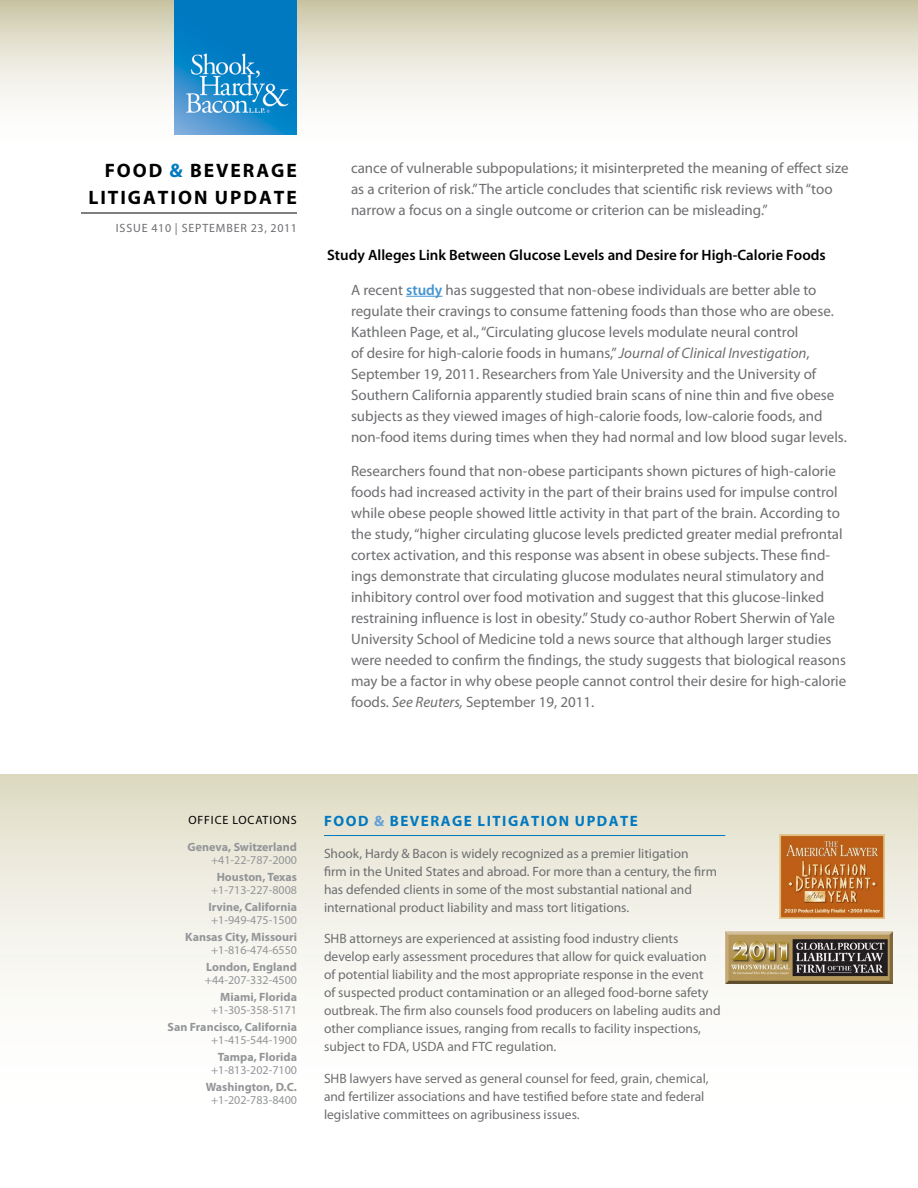
<style>
.page{position:relative;width:918px;height:1188px;background:#fff}
.page>*{position:absolute;margin:0;border:0;box-sizing:border-box;transform-origin:0 0}
.t1{font:700 19.5px/27px "Myriad Pro";letter-spacing:.1em;color:#000}
.t2{font:15px/21px "Myriad Pro";color:#6d6e71}
.t3{font:600 15px "Myriad Pro";color:#000}
.t4{font:700 15px "Myriad Pro";letter-spacing:.1em;color:#0079c1}
.t5{font:13.5px/18px "Myriad Pro";color:#6d6e71}
.t6{font:700 12px "Myriad Pro";color:#939598}
.t7{font:12px "Myriad Pro";color:#939598}
.t8{font:12px "Myriad Pro";letter-spacing:.07em;color:#6d6e71}
.t9{font:12px "Myriad Pro";color:#000}
.s1{color:#0079c1}
.s2{font-weight:600;color:#4594d0}
.s3{font-style:italic}
.s4{color:#63a0d6}
</style>
<div class="page">
<svg style="left:0;top:0;width:918px;height:135px"></svg>
<hr style="left:81px;top:213px;width:216px;height:1px;background:#000">
<img style="left:175px;top:0;width:122px;height:135px">
<hr style="left:406px;top:296px;width:36px;height:1px;background:#4594d0">
<div style="left:1px;top:774px;width:917px;height:414px;background:linear-gradient(to bottom,#e5e2cf,#fff)"></div>
<hr style="left:324px;top:835px;width:401px;height:1px;background:#0079c1">
<img style="left:780px;top:834px;width:105px;height:85px">
<img style="left:725px;top:931px;width:167px;height:52px">
<h1 class="t1" style="left:88px;top:156px;width:210px;text-indent:16px">Food <span class="s1">&amp;</span> Beverage<br>Litigation UPDATE</h1>
<p class="t8" style="left:116px;top:221px;width:183px">Issue 410 | SEPTEMBER 23, 2011</p>
<p class="t2" style="left:351px;top:157px;width:499px">cance of vulnerable subpopulations; it misinterpreted the meaning of effect size as a criterion of risk.” The article concludes that scientific risk reviews with “too narrow a focus on a single outcome or criterion can be misleading.”</p>
<p class="t3" style="left:327px;top:246px;width:500px">Study Alleges Link Between Glucose Levels and Desire for High-Calorie Foods</p>
<p class="t2" style="left:351px;top:279px;width:497px">A recent <span class="s2">study</span> has suggested that non-obese individuals are better able to regulate their cravings to consume fattening foods than those who are obese.<br>Kathleen Page, et al., “Circulating glucose levels modulate neural control<br>of desire for high-calorie foods in humans,” <span class="s3">Journal of Clinical Investigation</span>, September 19, 2011. Researchers from Yale University and the University of Southern California apparently studied brain scans of nine thin and five obese subjects as they viewed images of high-calorie foods, low-calorie foods, and non-food items during times when they had normal and low blood sugar levels.</p>
<p class="t2" style="left:351px;top:460px;width:497px">Researchers found that non-obese participants shown pictures of high-calorie foods had increased activity in the part of their brains used for impulse control while obese people showed little activity in that part of the brain. According to the study, “higher circulating glucose levels predicted greater medial prefrontal cortex activation, and this response was absent in obese subjects. These find&shy;ings demonstrate that circulating glucose modulates neural stimulatory and inhibitory control over food motivation and suggest that this glucose-linked restraining influence is lost in obesity.” Study co-author Robert Sherwin of Yale University School of Medicine told a news source that although larger studies were needed to confirm the findings, the study suggests that biological reasons may be a factor in why obese people cannot control their desire for high-calorie foods. <span class="s3">See Reuters,</span> September 19, 2011.</p>
<p class="t9" style="left:188px;top:812px;width:8px">offic</p>
<p class="t9" style="left:222px;top:812px;width:18px">e location</p>
<p class="t9" style="left:291px;top:812px;width:7px">s</p>
<p class="t6" style="left:188px;top:839px;width:111px">Geneva, Switzerland</p>
<p class="t7" style="left:211px;top:853px;width:87px">+41-22-787-2000</p>
<p class="t6" style="left:217px;top:869px;width:82px">Houston, Texas</p>
<p class="t7" style="left:211px;top:883px;width:87px">+1-713-227-8008</p>
<p class="t6" style="left:208px;top:899px;width:90px">Irvine, California</p>
<p class="t7" style="left:211px;top:913px;width:87px">+1-949-475-1500</p>
<p class="t6" style="left:185px;top:929px;width:113px">Kansas City, Missouri</p>
<p class="t7" style="left:211px;top:943px;width:87px">+1-816-474-6550</p>
<p class="t6" style="left:206px;top:959px;width:92px">London, England</p>
<p class="t7" style="left:205px;top:973px;width:94px">+44-207-332-4500</p>
<p class="t6" style="left:220px;top:989px;width:78px">Miami, Florida</p>
<p class="t7" style="left:211px;top:1003px;width:87px">+1-305-358-5171</p>
<p class="t6" style="left:167px;top:1019px;width:131px">San Francisco, California</p>
<p class="t7" style="left:211px;top:1033px;width:87px">+1-415-544-1900</p>
<p class="t6" style="left:218px;top:1049px;width:81px">Tampa, Florida</p>
<p class="t7" style="left:211px;top:1063px;width:87px">+1-813-202-7100</p>
<p class="t6" style="left:206px;top:1079px;width:93px">Washington, D.C.</p>
<p class="t7" style="left:211px;top:1093px;width:87px">+1-202-783-8400</p>
<p class="t4" style="left:324px;top:811px;width:284px">Food <span class="s4">&amp;</span> Beverage Litigation UPDATE</p>
<p class="t5" style="left:324px;top:844px;width:394px">Shook, Hardy &amp; Bacon is widely recognized as a premier litigation<br>firm in the United States and abroad. For more than a century, the firm has defended clients in some of the most substantial national and international product liability and mass tort litigations.</p>
<p class="t5" style="left:324px;top:929px;width:398px">SHB attorneys are experienced at assisting food industry clients develop early assessment procedures that allow for quick evaluation of potential liability and the most appropriate response in the event<br>of suspected product contamination or an alleged food-borne safety outbreak. The firm also counsels food producers on labeling audits and other compliance issues, ranging from recalls to facility inspections, subject to FDA, USDA and FTC regulation.</p>
<p class="t5" style="left:324px;top:1069px;width:386px">SHB lawyers have served as general counsel for feed, grain, chemical, and fertilizer associations and have testified before state and federal legislative committees on agribusiness issues.</p>
</div>
